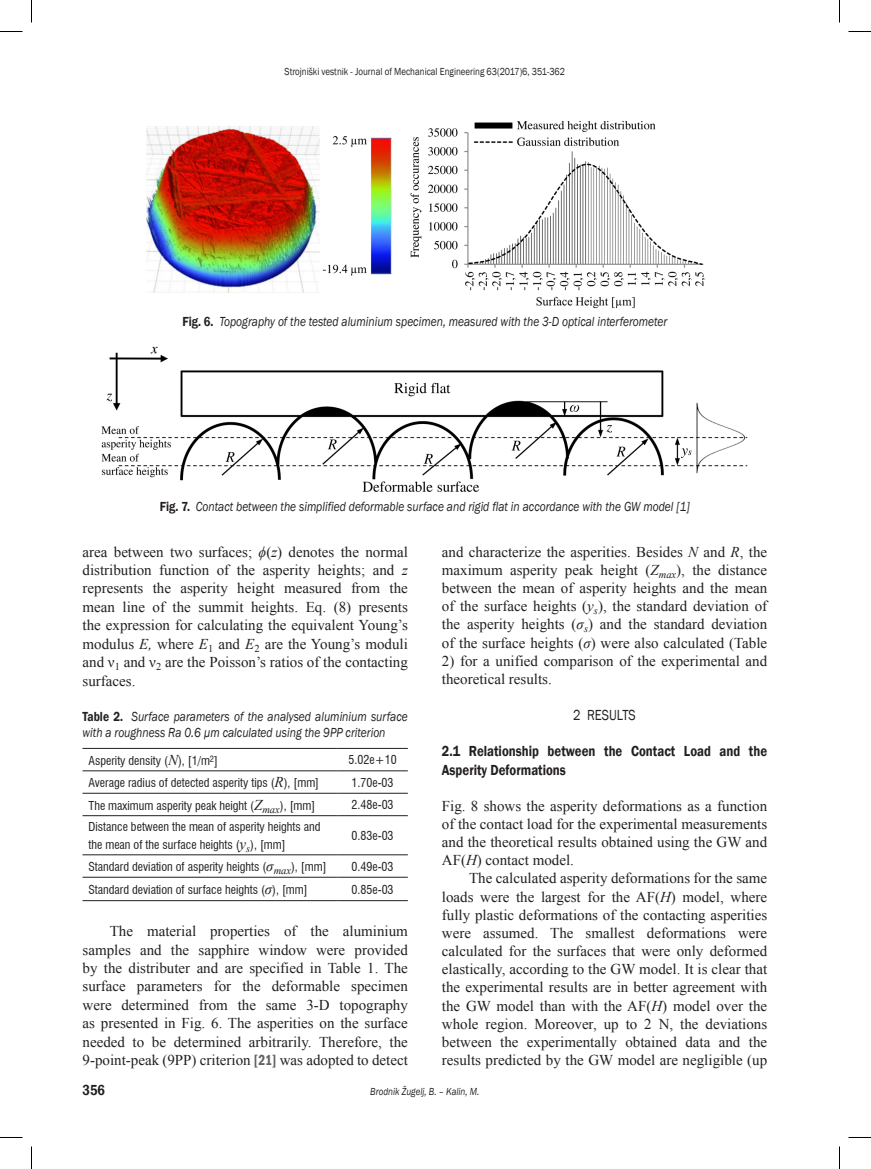
<style>
.page{position:relative;width:871px;height:1169px;background:#fff}
.page>*{position:absolute;margin:0;border:0;box-sizing:border-box;transform-origin:0 0}
.t1{font:15px/18.1px "Times New Roman";color:#231f20;text-align:justify}
.t2{font:600 15px/18.1px "Franklin Gothic";color:#231f20;scale:.85 1}
.t3{font:15px "Franklin Gothic";color:#231f20;scale:.85 1}
.t4{font:italic 13.5px/16.6px "Franklin Gothic";color:#231f20;scale:.85 1}
.t5{font:condensed 12px/18px "Swiss 721 BT";color:#231f20}
.t6{font:10.5px "Franklin Gothic";color:#231f20;scale:.85 1}
.t7{font:italic 10.5px "Franklin Gothic";color:#231f20;scale:.85 1}
.s1{font-weight:600;font-style:normal}
.s2{font-style:italic}
.s3{font-family:"Times New Roman";font-style:italic;font-stretch:normal;font-size:15px}
.s4{font-family:"Franklin Gothic";font-weight:600;font-stretch:condensed;color:#636366}
</style>
<div class="page">
<hr style="left:83px;top:748px;width:254px;height:1px;background:#231f20">
<hr style="left:337px;top:748px;width:71px;height:1px;background:#231f20">
<hr style="left:83px;top:770px;width:254px;height:1px;background:#231f20">
<hr style="left:337px;top:770px;width:71px;height:1px;background:#231f20">
<hr style="left:83px;top:793px;width:254px;height:1px;background:#231f20">
<hr style="left:337px;top:793px;width:71px;height:1px;background:#231f20">
<hr style="left:83px;top:815px;width:254px;height:1px;background:#231f20">
<hr style="left:337px;top:815px;width:71px;height:1px;background:#231f20">
<hr style="left:83px;top:854px;width:254px;height:1px;background:#231f20">
<hr style="left:337px;top:854px;width:71px;height:1px;background:#231f20">
<hr style="left:83px;top:877px;width:254px;height:1px;background:#231f20">
<hr style="left:337px;top:877px;width:71px;height:1px;background:#231f20">
<hr style="left:83px;top:900px;width:254px;height:1px;background:#231f20">
<hr style="left:337px;top:900px;width:71px;height:1px;background:#231f20">
<img style="left:146px;top:120px;width:560px;height:189px">
<img style="left:101px;top:346px;width:647px;height:146px">
<svg style="left:0;top:31px;width:22px;height:1px"></svg>
<svg style="left:848px;top:31px;width:23px;height:1px"></svg>
<svg style="left:0;top:1137px;width:22px;height:1px"></svg>
<svg style="left:848px;top:1137px;width:23px;height:1px"></svg>
<svg style="left:31px;top:0;width:1px;height:23px"></svg>
<svg style="left:31px;top:1146px;width:1px;height:23px"></svg>
<svg style="left:839px;top:0;width:1px;height:23px"></svg>
<svg style="left:839px;top:1146px;width:1px;height:23px"></svg>
<p class="t6" style="left:285px;top:65px;width:331px">Strojniški vestnik - Journal of Mechanical Engineering 63(2017)6, 351-362</p>
<p class="t4" style="left:182px;top:314px;width:572px"><span class="s1">Fig. 6.</span> Topography of the tested aluminium specimen, measured with the 3-D optical interferometer</p>
<p class="t4" style="left:160px;top:498px;width:625px"><span class="s1">Fig. 7.</span> Contact between the simplified deformable surface and rigid flat in accordance with the GW model [1]</p>
<p class="t1" style="left:83px;top:542px;width:327px">area between two surfaces; <span class="s2">ϕ</span>(<span class="s2">z</span>) denotes the normal distribution function of the asperity heights; and <span class="s2">z </span>represents the asperity height measured from the mean line of the summit heights. Eq. (8) presents the expression for calculating the equivalent Young’s modulus <span class="s2">E,</span> where <span class="s2">E</span><sub>1</sub> and <span class="s2">E</span><sub>2</sub> are the Young’s moduli and ν<sub>1</sub> and ν<sub>2</sub> are the Poisson’s ratios of the contacting surfaces.</p>
<p class="t4" style="left:83px;top:708px;width:384px"><span class="s1">Table 2.</span> Surface parameters of the analysed aluminium surface with a roughness Ra 0.6 µm calculated using the 9PP criterion</p>
<p class="t5" style="left:89px;top:751px;width:131px">Asperity density (<span class="s3">N</span>), [1/m<sup>2</sup>]</p>
<p class="t5" style="left:348px;top:751px;width:50px">5.02e+10</p>
<p class="t5" style="left:89px;top:774px;width:232px">Average radius of detected asperity tips (<span class="s3">R</span>), [mm]</p>
<p class="t5" style="left:351px;top:773px;width:44px">1.70e-03</p>
<p class="t5" style="left:89px;top:796px;width:228px">The maximum asperity peak height (<span class="s3">Z</span><sub>max</sub>), [mm]</p>
<p class="t5" style="left:351px;top:795px;width:44px">2.48e-03</p>
<p class="t5" style="left:89px;top:817px;width:234px">Distance between the mean of asperity heights and the mean of the surface heights (<span class="s3">y</span><sub>s</sub>), [mm]</p>
<p class="t5" style="left:351px;top:826px;width:44px">0.83e-03</p>
<p class="t5" style="left:89px;top:858px;width:239px">Standard deviation of asperity heights (<span class="s3">σ</span><sub>max</sub>), [mm]</p>
<p class="t5" style="left:351px;top:857px;width:44px">0.49e-03</p>
<p class="t5" style="left:89px;top:880px;width:221px">Standard deviation of surface heights (<span class="s3">σ</span>), [mm]</p>
<p class="t5" style="left:351px;top:880px;width:44px">0.85e-03</p>
<p class="t1" style="left:83px;top:921px;width:327px;text-indent:27px">The material properties of the aluminium samples and the sapphire window were provided by the distributer and are specified in Table 1. The surface parameters for the deformable specimen were determined from the same 3-D topography as presented in Fig. 6. The asperities on the surface needed to be determined arbitrarily. Therefore, the 9-point-peak (9PP) criterion <span class="s4">[21]</span> was adopted to detect</p>
<p class="t1" style="left:442px;top:542px;width:327px">and characterize the asperities. Besides <span class="s2">N</span> and <span class="s2">R</span>, the maximum asperity peak height (<span class="s2">Z</span><sub>max</sub>), the distance between the mean of asperity heights and the mean of the surface heights (<span class="s2">y</span><sub>s</sub>), the standard deviation of the asperity heights (<span class="s2">σ</span><sub>s</sub>) and the standard deviation of the surface heights (<span class="s2">σ</span>) were also calculated (Table</p>
<p class="t1" style="left:442px;top:651px;width:327px">2) for a unified comparison of the experimental and theoretical results.</p>
<p class="t3" style="left:573px;top:706px;width:75px">2 RESULTS</p>
<p class="t2" style="left:442px;top:742px;width:384px">2.1 Relationship between the Contact Load and the<br>Asperity Deformations</p>
<p class="t1" style="left:442px;top:796px;width:327px">Fig. 8 shows the asperity deformations as a function of the contact load for the experimental measurements and the theoretical results obtained using the GW and AF(<span class="s2">H</span>) contact model.</p>
<p class="t1" style="left:442px;top:868px;width:327px;text-indent:27px">The calculated asperity deformations for the same loads were the largest for the AF(<span class="s2">H</span>) model, where fully plastic deformations of the contacting asperities were assumed. The smallest deformations were calculated for the surfaces that were only deformed elastically, according to the GW model. It is clear that the experimental results are in better agreement with the GW model than with the AF(<span class="s2">H</span>) model over the whole region. Moreover, up to 2 N, the deviations between the experimentally obtained data and the results predicted by the GW model are negligible (up</p>
<p class="t2" style="left:83px;top:1081px;width:28px">356</p>
<p class="t7" style="left:370px;top:1084px;width:130px">Brodnik Žugelj, B. – Kalin, M.</p>
</div>
